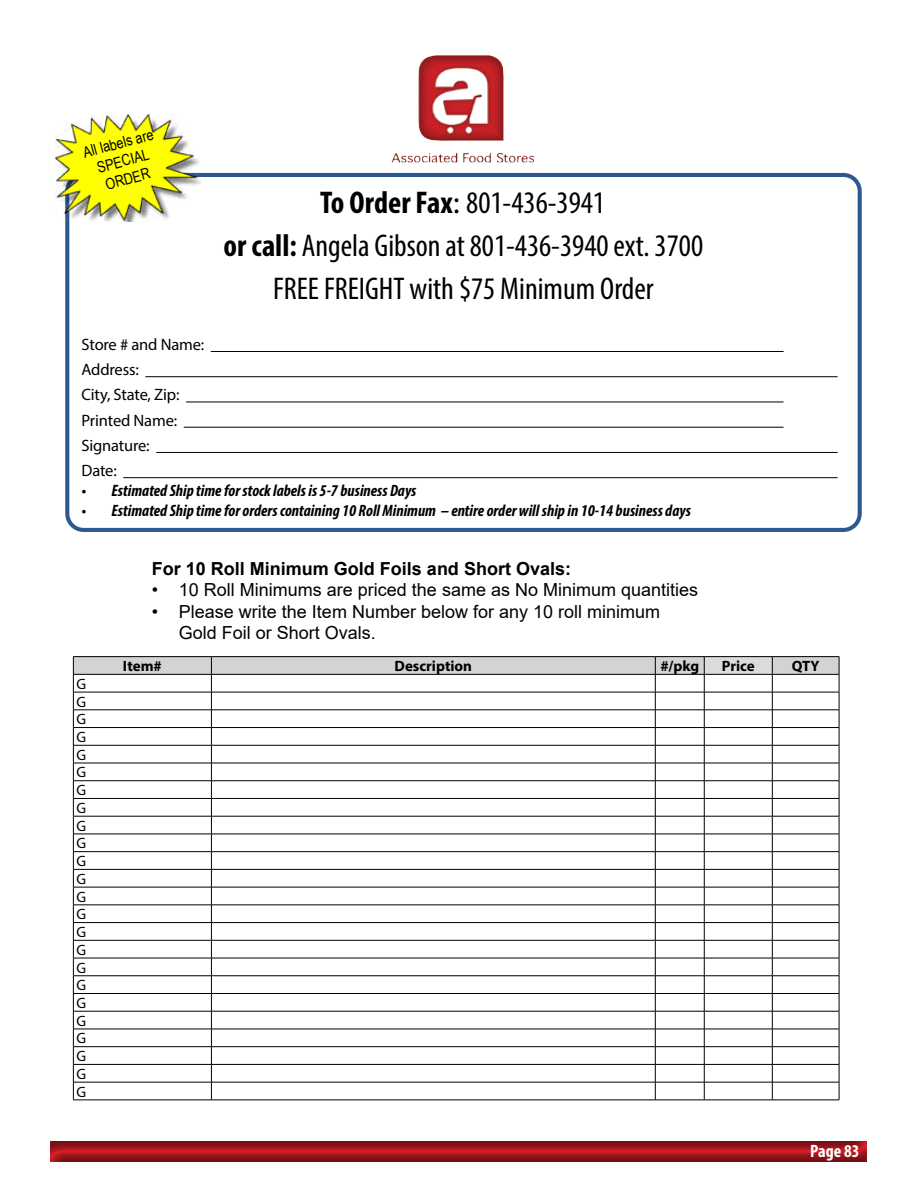
<style>
.page{position:relative;width:918px;height:1188px;background:#fff}
.page>*{position:absolute;margin:0;border:0;box-sizing:border-box;transform-origin:0 0}
.t1{font:condensed 31.5px/43.2px "Myriad Pro";color:#000;text-align:center}
.t2{font:18px/21.6px "Arial";color:#000}
.t3{font:700 18px "Arial";color:#000}
.t4{font:700 condensed 18px "Myriad Pro";color:#fff}
.t5{font:italic 700 condensed 16.5px "Myriad Pro";color:#000}
.t6{font:16.5px/25.2px "Myriad Pro";letter-spacing:-.01em;color:#000}
.t7{font:15.3px/18.5px "Arial Narrow";color:#000;text-align:center}
.t8{font:700 15px "Myriad Pro";color:#000}
.t9{font:15px/17.7px "Myriad Pro";color:#000;text-align:justify}
.s1{font-weight:700}
.s2{font-stretch:normal}
</style>
<div class="page">
<div style="left:37px;top:1130px;width:844px;height:32px;background:#000;opacity:.5"></div>
<hr style="left:73px;top:656px;width:138px;height:1px;background:#000">
<hr style="left:211px;top:656px;width:444px;height:1px;background:#000">
<hr style="left:655px;top:656px;width:49px;height:1px;background:#000">
<hr style="left:704px;top:656px;width:68px;height:1px;background:#000">
<hr style="left:772px;top:656px;width:67px;height:1px;background:#000">
<svg style="left:73px;top:657px;width:767px;height:443px"></svg>
<hr style="left:73px;top:1100px;width:138px;height:1px;background:#000">
<hr style="left:211px;top:1100px;width:444px;height:1px;background:#000">
<hr style="left:655px;top:1100px;width:49px;height:1px;background:#000">
<hr style="left:704px;top:1100px;width:68px;height:1px;background:#000">
<hr style="left:772px;top:1100px;width:67px;height:1px;background:#000">
<hr style="left:211px;top:351px;width:573px;height:1px;background:#000">
<hr style="left:145px;top:376px;width:693px;height:1px;background:#000">
<hr style="left:186px;top:402px;width:598px;height:1px;background:#000">
<hr style="left:184px;top:427px;width:600px;height:1px;background:#000">
<hr style="left:156px;top:452px;width:682px;height:1px;background:#000">
<hr style="left:123px;top:477px;width:715px;height:1px;background:#000">
<div style="left:65px;top:173px;width:797px;height:359px;border:4px solid #2e598f;border-radius:16px"></div>
<img style="left:56px;top:114px;width:145px;height:107px">
<img style="left:391px;top:55px;width:125px;height:107px">
<p class="t7" style="left:81px;top:143px;width:74px;rotate:-15deg">All labels are<br>SPECIAL<br>ORDER</p>
<h1 class="t1" style="left:224px;top:180px;width:481px"><span class="s1">To Order Fax</span><span class="s2">:</span> 801-436-3941<br><span class="s1">or call:</span> Angela Gibson at 801-436-3940 ext. 3700<br>FREE FREIGHT with $75 Minimum Order</h1>
<p class="t6" style="left:82px;top:331px;width:124px">Store # and Name:<br>Address:<br>City, State, Zip:<br>Printed Name:<br>Signature:<br>Date:</p>
<p class="t5" style="left:82px;top:480px;width:336px">• Estimated Ship time for stock labels is 5-7 business Days</p>
<p class="t5" style="left:82px;top:500px;width:611px">• Estimated Ship time for orders containing 10 Roll Minimum – entire order will ship in 10-14 business days</p>
<p class="t3" style="left:152px;top:556px;width:421px">For 10 Roll Minimum Gold Foils and Short Ovals:</p>
<p class="t2" style="left:152px;top:579px;width:548px">• 10 Roll Minimums are priced the same as No Minimum quantities</p>
<p class="t2" style="left:179px;top:601px;width:483px;text-indent:-27px">• Please write the Item Number below for any 10 roll minimum<br>Gold Foil or Short Ovals.</p>
<p class="t9" style="left:77px;top:675px;width:11px">G G G G G G G G G G G G G G G G G G G G G G G G</p>
<p class="t8" style="left:123px;top:656px;width:40px">Item#</p>
<p class="t8" style="left:395px;top:656px;width:79px">Description</p>
<p class="t8" style="left:660px;top:656px;width:40px">#/pkg</p>
<p class="t8" style="left:722px;top:656px;width:34px">Price</p>
<p class="t8" style="left:792px;top:656px;width:29px">QTY</p>
<p class="t4" style="left:810px;top:1139px;width:51px">Page 83</p>
</div>
